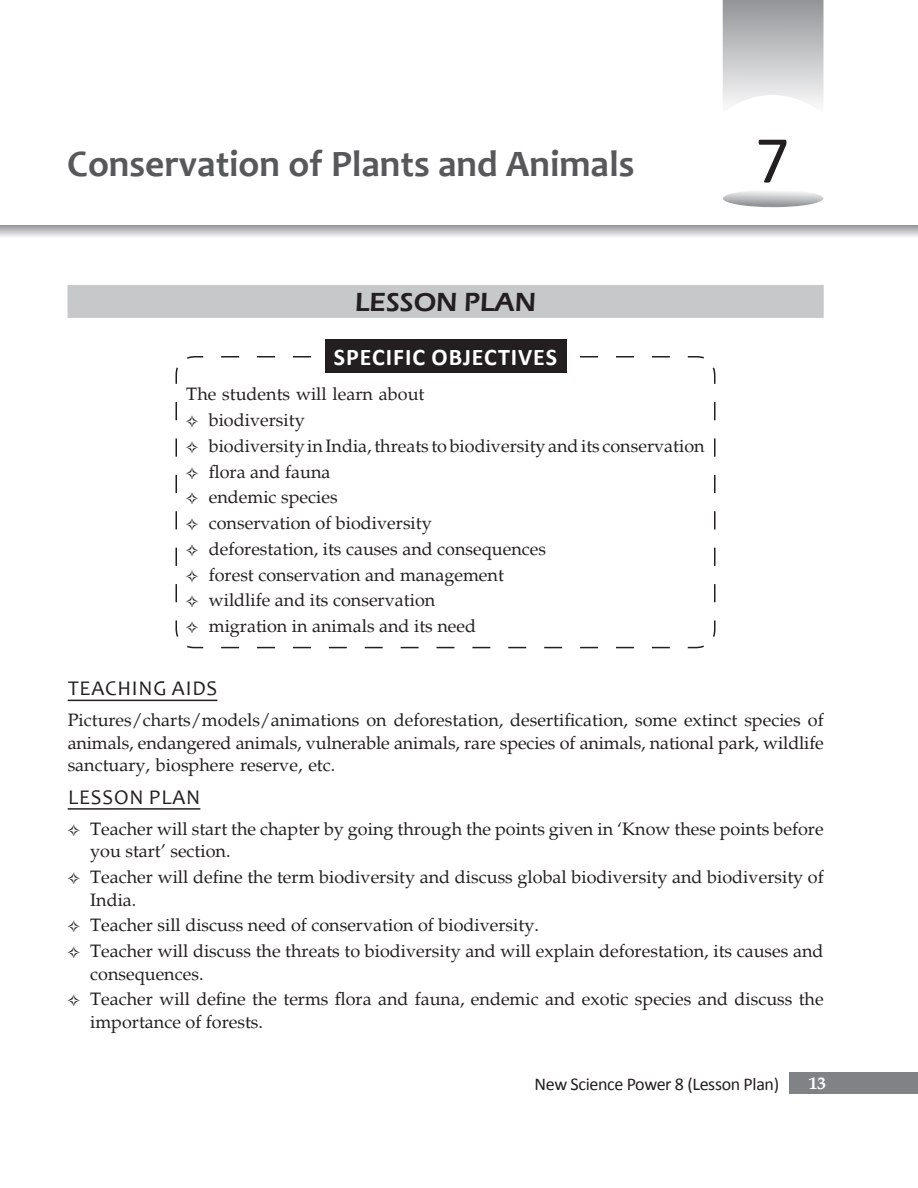
<style>
.page{position:relative;width:918px;height:1188px;background:#fff}
.page>*{position:absolute;margin:0;border:0;box-sizing:border-box;transform-origin:0 0}
.t1{font:67.5px "Calibri";color:#231f20}
.Chapter_Name{font:700 37.5px "Candara";color:#57585a}
.Lesson_plan{font:600 27px "Eras ITC";color:#231f20}
.Heading_1{font:700 24px "Calibri";letter-spacing:.04em;color:#fff}
.Heading_2{font:21px "Candara";letter-spacing:.04em;color:#231f20}
.Body{font:18px/22.5px "Palatino";color:#231f20}
.t2{font:18px "Calibri";letter-spacing:-.02em;color:#231f20}
.t3{font:700 18px "Palatino";color:#fff}
</style>
<div class="page">
<div style="left:790px;top:1072px;width:128px;height:22px;background:#808285"></div>
<svg style="left:723px;top:0;width:101px;height:105px;background:#c4c5c6"></svg>
<svg style="left:0;top:225px;width:918px;height:12px;background:#c3c4c5"></svg>
<svg style="left:723px;top:190px;width:100px;height:17px"></svg>
<hr style="left:68px;top:700px;width:149px;height:1px;background:#231f20">
<hr style="left:68px;top:808px;width:132px;height:2px;background:#231f20">
<svg style="left:175px;top:355px;width:541px;height:294px"></svg>
<div style="left:325px;top:339px;width:241px;height:34px;background:#231f20"></div>
<div style="left:68px;top:285px;width:756px;height:33px;background:#c7c8ca"></div>
<svg style="left:187px;top:416px;width:11px;height:11px"></svg>
<svg style="left:187px;top:442px;width:11px;height:11px"></svg>
<svg style="left:187px;top:467px;width:11px;height:12px"></svg>
<svg style="left:187px;top:493px;width:11px;height:12px"></svg>
<svg style="left:187px;top:519px;width:11px;height:11px"></svg>
<svg style="left:187px;top:545px;width:11px;height:11px"></svg>
<svg style="left:187px;top:570px;width:11px;height:12px"></svg>
<svg style="left:187px;top:596px;width:11px;height:12px"></svg>
<svg style="left:187px;top:622px;width:11px;height:11px"></svg>
<p class="Chapter_Name" style="left:67px;top:141px;width:569px">Conservation of Plants and Animals</p>
<p class="t1" style="left:755px;top:118px;width:36px">7</p>
<p class="Lesson_plan" style="left:355px;top:287px;width:183px">LESSON PLAN</p>
<p class="Heading_1" style="left:334px;top:342px;width:225px">SPECIFIC OBJECTIVES</p>
<p class="Body" style="left:186px;top:384px;width:240px">The students will learn about</p>
<p class="Body" style="left:209px;top:409px;width:97px">biodiversity</p>
<p class="Body" style="left:209px;top:435px;width:497px">biodiversity in India, threats to biodiversity and its conservation</p>
<p class="Body" style="left:209px;top:461px;width:123px">flora and fauna</p>
<p class="Body" style="left:209px;top:487px;width:130px">endemic species</p>
<p class="Body" style="left:209px;top:512px;width:224px">conservation of biodiversity</p>
<p class="Body" style="left:209px;top:538px;width:339px">deforestation, its causes and consequences</p>
<p class="Body" style="left:209px;top:564px;width:297px">forest conservation and management</p>
<p class="Body" style="left:209px;top:589px;width:228px">wildlife and its conservation</p>
<p class="Body" style="left:209px;top:615px;width:269px">migration in animals and its need</p>
<p class="Heading_2" style="left:68px;top:676px;width:151px">TEACHING AIDS</p>
<p class="Body" style="left:68px;top:710px;width:758px;text-align:justify">Pictures/charts/models/animations on deforestation, desertification, some extinct species of animals, endangered animals, vulnerable animals, rare species of animals, national park, wildlife sanctuary, biosphere reserve, etc.</p>
<p class="Heading_2" style="left:68px;top:784px;width:134px">LESSON PLAN</p>
<p class="Body" style="left:90px;top:818px;width:735px">Teacher will start the chapter by going through the points given in ‘Know these points before you start’ section.</p>
<p class="Body" style="left:90px;top:866px;width:735px">Teacher will define the term biodiversity and discuss global biodiversity and biodiversity of<br>India.</p>
<p class="Body" style="left:90px;top:915px;width:450px">Teacher sill discuss need of conservation of biodiversity.</p>
<p class="Body" style="left:90px;top:940px;width:735px">Teacher will discuss the threats to biodiversity and will explain deforestation, its causes and consequences.</p>
<p class="Body" style="left:90px;top:989px;width:735px">Teacher will define the terms flora and fauna, endemic and exotic species and discuss the importance of forests.</p>
<p class="t2" style="left:535px;top:1073px;width:246px">New Science Power 8 (Lesson Plan)</p>
<p class="t3" style="left:808px;top:1073px;width:19px">13</p>
</div>
